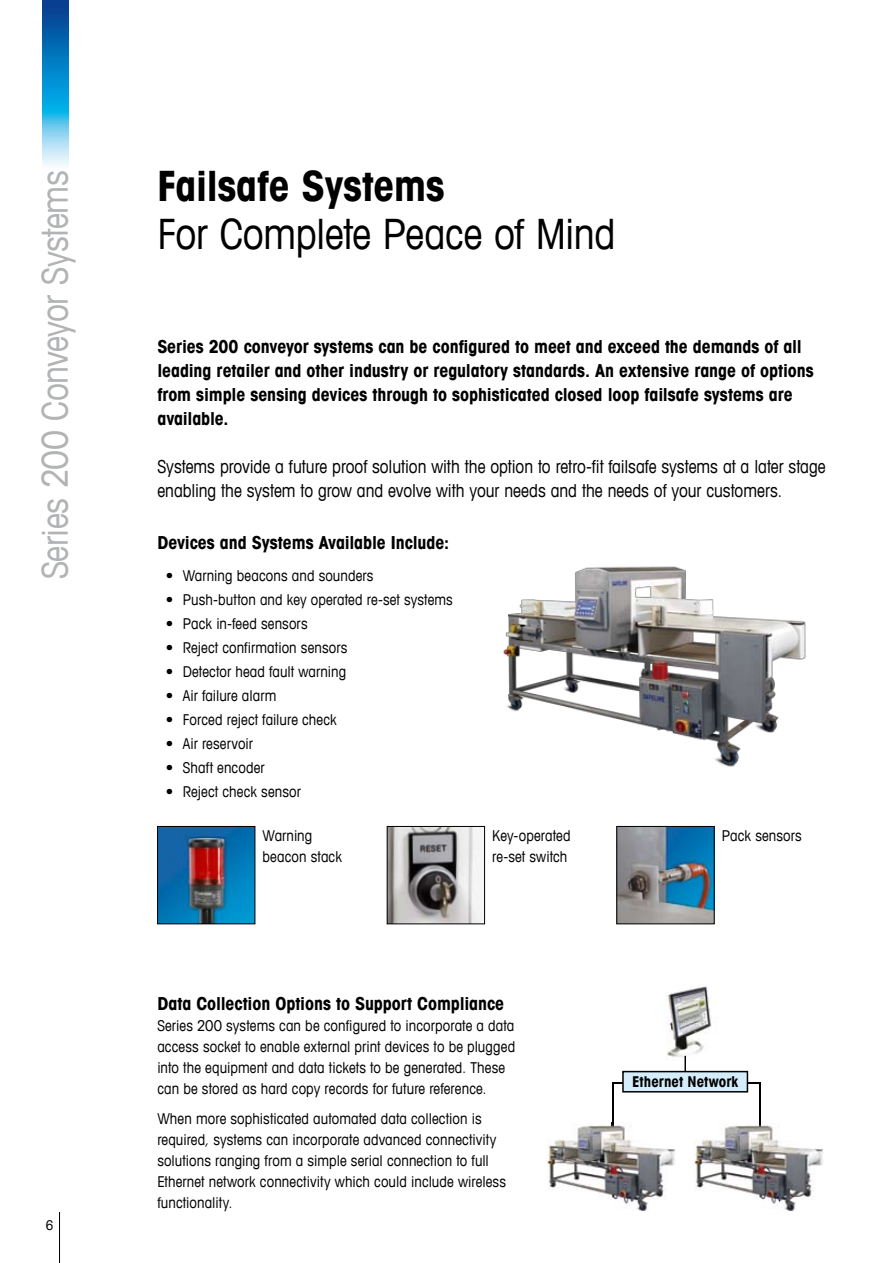
<style>
.page{position:relative;width:893px;height:1263px;background:#fff}
.page>*{position:absolute;margin:0;border:0;box-sizing:border-box;transform-origin:0 0}
.t1{font:condensed 42px "Avant Garde Com";letter-spacing:-.01em;color:#000}
.t2{font:700 condensed 42px "Avant Garde Com";letter-spacing:-.005em;color:#000}
.t3{font:condensed 36px "Avant Garde Com";letter-spacing:-.015em;color:#b1b3b4}
.t4{font:700 condensed 18px/24px "Avant Garde Com";letter-spacing:-.005em;color:#000}
.t5{font:condensed 18px/24px "Avant Garde Com";color:#000}
.t6{font:condensed 15px/21px "Avant Garde Com";letter-spacing:.005em;color:#000}
.t7{font:700 condensed 15px "Avant Garde Com";letter-spacing:.005em;color:#000}
.t8{font:condensed 13.5px "Avant Garde Com";color:#000}
</style>
<div class="page">
<img style="left:43px;top:0;width:25px;height:166px">
<hr style="left:59px;top:1212px;width:1px;height:51px;background:#000">
<img style="left:503px;top:566px;width:303px;height:201px">
<img style="left:389px;top:828px;width:92px;height:94px">
<div style="left:387px;top:826px;width:98px;height:98px;border:1px solid #000"></div>
<img style="left:159px;top:828px;width:94px;height:94px">
<div style="left:157px;top:826px;width:98px;height:98px;border:1px solid #000"></div>
<img style="left:619px;top:828px;width:93px;height:94px">
<div style="left:617px;top:826px;width:97px;height:98px;border:1px solid #000"></div>
<img style="left:666px;top:986px;width:46px;height:71px">
<hr style="left:684px;top:1056px;width:2px;height:27px;background:#000">
<hr style="left:759px;top:1083px;width:2px;height:65px;background:#000">
<hr style="left:612px;top:1083px;width:1px;height:65px;background:#000">
<hr style="left:612px;top:1082px;width:149px;height:2px;background:#000">
<img style="left:546px;top:1123px;width:129px;height:88px">
<svg style="left:612px;top:1123px;width:1px;height:25px"></svg>
<img style="left:694px;top:1125px;width:129px;height:86px">
<img style="left:759px;top:1125px;width:2px;height:23px">
<div style="left:623px;top:1071px;width:124px;height:21px;background:#d5edfa"></div>
<div style="left:622px;top:1071px;width:126px;height:21px;border:2px solid #000"></div>
<h2 class="t3" style="left:33px;top:579px;width:411px;rotate:-90deg">Series 200 Conveyor Systems</h2>
<p class="t8" style="left:46px;top:1217px;width:9px">6</p>
<h1 class="t2" style="left:157px;top:158px;width:289px">Failsafe Systems</h1>
<h1 class="t1" style="left:157px;top:207px;width:460px">For Complete Peace of Mind</h1>
<p class="t4" style="left:157px;top:334px;width:658px">Series 200 conveyor systems can be configured to meet and exceed the demands of all leading retailer and other industry or regulatory standards. An extensive range of options from simple sensing devices through to sophisticated closed loop failsafe systems are available.</p>
<p class="t5" style="left:157px;top:454px;width:670px">Systems provide a future proof solution with the option to retro-fit failsafe systems at a later stage enabling the system to grow and evolve with your needs and the needs of your customers.</p>
<p class="t4" style="left:157px;top:530px;width:293px">Devices and Systems Available Include:</p>
<p class="t6" style="left:166px;top:565px;width:209px">• Warning beacons and sounders</p>
<p class="t6" style="left:166px;top:589px;width:289px">• Push-button and key operated re-set systems</p>
<p class="t6" style="left:166px;top:613px;width:143px">• Pack in-feed sensors</p>
<p class="t6" style="left:166px;top:637px;width:183px">• Reject confirmation sensors</p>
<p class="t6" style="left:166px;top:661px;width:182px">• Detector head fault warning</p>
<p class="t6" style="left:166px;top:685px;width:112px">• Air failure alarm</p>
<p class="t6" style="left:166px;top:709px;width:173px">• Forced reject failure check</p>
<p class="t6" style="left:166px;top:733px;width:89px">• Air reservoir</p>
<p class="t6" style="left:166px;top:757px;width:100px">• Shaft encoder</p>
<p class="t6" style="left:166px;top:781px;width:137px">• Reject check sensor</p>
<p class="t6" style="left:263px;top:825px;width:81px">Warning beacon stack</p>
<p class="t6" style="left:492px;top:825px;width:80px">Key-operated re-set switch</p>
<p class="t6" style="left:722px;top:825px;width:82px">Pack sensors</p>
<p class="t4" style="left:157px;top:991px;width:348px">Data Collection Options to Support Compliance</p>
<p class="t6" style="left:157px;top:1015px;width:359px">Series 200 systems can be configured to incorporate a data access socket to enable external print devices to be plugged into the equipment and data tickets to be generated. These can be stored as hard copy records for future reference.</p>
<p class="t6" style="left:157px;top:1107px;width:350px">When more sophisticated automated data collection is required, systems can incorporate advanced connectivity solutions ranging from a simple serial connection to full Ethernet network connectivity which could include wireless functionality.</p>
<p class="t7" style="left:632px;top:1072px;width:108px">Ethernet Network</p>
</div>
